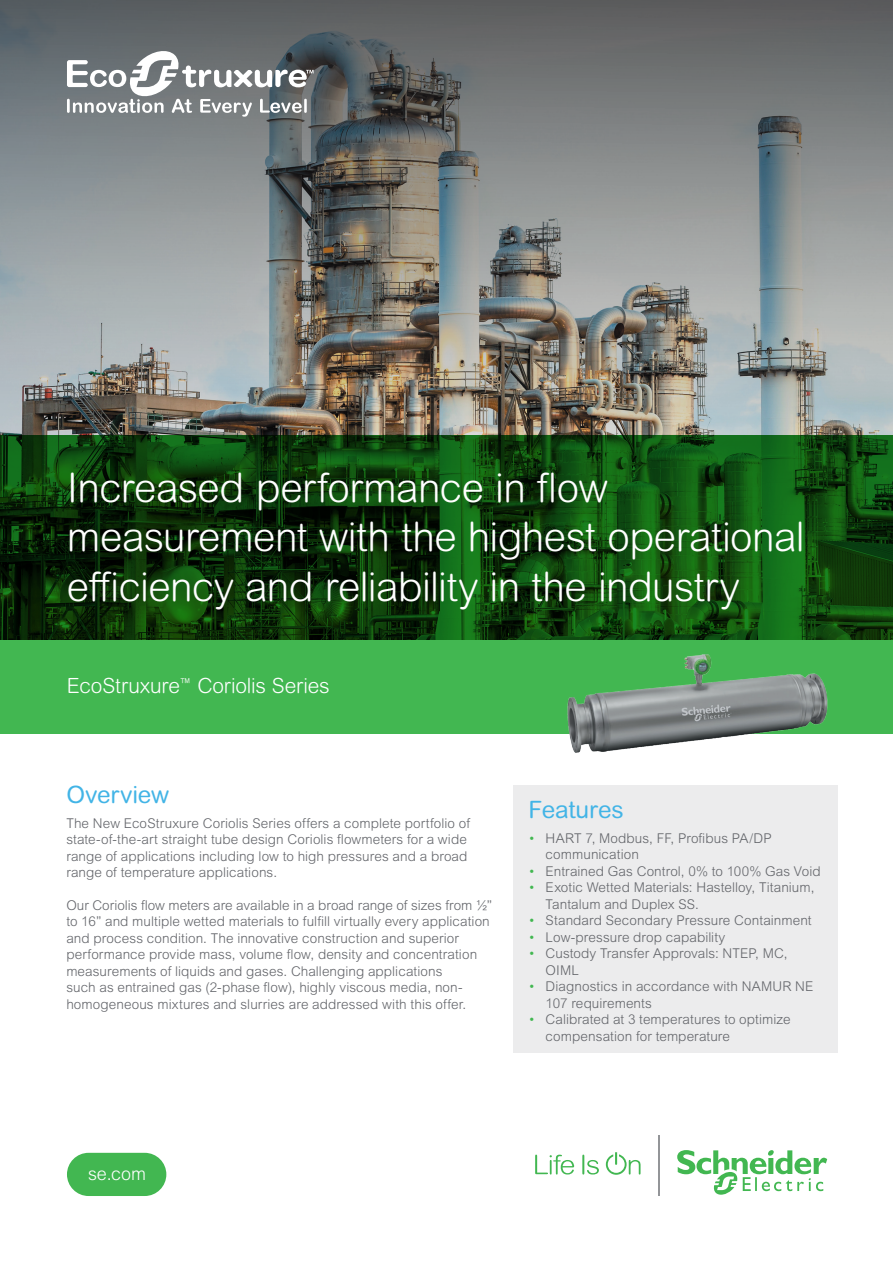
<style>
.page{position:relative;width:893px;height:1263px;background:#fff}
.page>*{position:absolute;margin:0;border:0;box-sizing:border-box;transform-origin:0 0}
.t1{font:300 40.5px/49.5px "Arial Rounded MT Pro";letter-spacing:-.015em;color:#fff}
.Sub_title_2{font:24px "Arial Rounded MT Pro";letter-spacing:-.01em;color:#42b4e6}
.Sub_Title{font:300 21px "Arial Rounded MT Pro";letter-spacing:-.01em;color:#fff}
.Cover_Capsule{font:300 18px "Arial MT Std";color:#fff}
.Sub_title_2-2{font:300 13.5px/16.5px "Arial MT Std";letter-spacing:.005em;color:#626469}
.s1{color:#42b751}
</style>
<div class="page">
<img style="left:0;top:0;width:893px;height:436px">
<div style="left:0;top:640px;width:893px;height:93px;background:#42b751"></div>
<svg style="left:535px;top:1155px;width:39px;height:19px"></svg>
<svg style="left:582px;top:1155px;width:17px;height:19px"></svg>
<svg style="left:606px;top:1152px;width:34px;height:23px"></svg>
<hr style="left:658px;top:1135px;width:1px;height:60px;background:#939598">
<svg style="left:677px;top:1150px;width:150px;height:45px"></svg>
<svg style="left:67px;top:48px;width:247px;height:69px"></svg>
<div style="left:513px;top:785px;width:324px;height:267px;background:#ececed"></div>
<div style="left:67px;top:1153px;width:99px;height:43px;background:#42b751;border-radius:22px"></div>
<svg style="left:0;top:436px;width:893px;height:204px;background:#0d400c"></svg>
<img style="left:542px;top:595px;width:314px;height:221px">
<p class="t1" style="left:67px;top:465px;width:739px">Increased performance in flow measurement with the highest operational efficiency and reliability in the industry</p>
<p class="Sub_Title" style="left:67px;top:674px;width:264px">EcoStruxure<sup>™</sup> Coriolis Series</p>
<p class="Sub_title_2" style="left:66px;top:781px;width:104px">Overview</p>
<p class="Sub_title_2-2" style="left:66px;top:815px;width:405px">The New EcoStruxure Coriolis Series offers a complete portfolio of state-of-the-art straight tube design Coriolis flowmeters for a wide range of applications including low to high pressures and a broad range of temperature applications.</p>
<p class="Sub_title_2-2" style="left:66px;top:896px;width:427px">Our Coriolis flow meters are available in a broad range of sizes from ½” to 16” and multiple wetted materials to fulfill virtually every application and process condition. The innovative construction and superior performance provide mass, volume flow, density and concentration measurements of liquids and gases. Challenging applications<br>such as entrained gas (2-phase flow), highly viscous media, non&shy;homogeneous mixtures and slurries are addressed with this offer.</p>
<p class="Sub_title_2" style="left:529px;top:796px;width:96px">Features</p>
<p class="Sub_title_2-2" style="left:546px;top:830px;width:228px;text-indent:-17px"><span class="s1">•</span> HART 7, Modbus, FF, Profibus PA/DP communication</p>
<p class="Sub_title_2-2" style="left:529px;top:863px;width:294px"><span class="s1">•</span> Entrained Gas Control, 0% to 100% Gas Void</p>
<p class="Sub_title_2-2" style="left:546px;top:879px;width:270px;text-indent:-17px"><span class="s1">•</span> Exotic Wetted Materials: Hastelloy, Titanium,<br>Tantalum and Duplex SS.</p>
<p class="Sub_title_2-2" style="left:529px;top:912px;width:284px"><span class="s1">•</span> Standard Secondary Pressure Containment</p>
<p class="Sub_title_2-2" style="left:529px;top:929px;width:198px"><span class="s1">•</span> Low-pressure drop capability</p>
<p class="Sub_title_2-2" style="left:546px;top:945px;width:243px;text-indent:-17px"><span class="s1">•</span> Custody Transfer Approvals: NTEP, MC,<br>OIML</p>
<p class="Sub_title_2-2" style="left:546px;top:978px;width:269px;text-indent:-17px"><span class="s1">•</span> Diagnostics in accordance with NAMUR NE<br>107 requirements</p>
<p class="Sub_title_2-2" style="left:546px;top:1011px;width:247px;text-indent:-17px"><span class="s1">•</span> Calibrated at 3 temperatures to optimize compensation for temperature</p>
<p class="Cover_Capsule" style="left:88px;top:1163px;width:59px">se.com</p>
</div>
